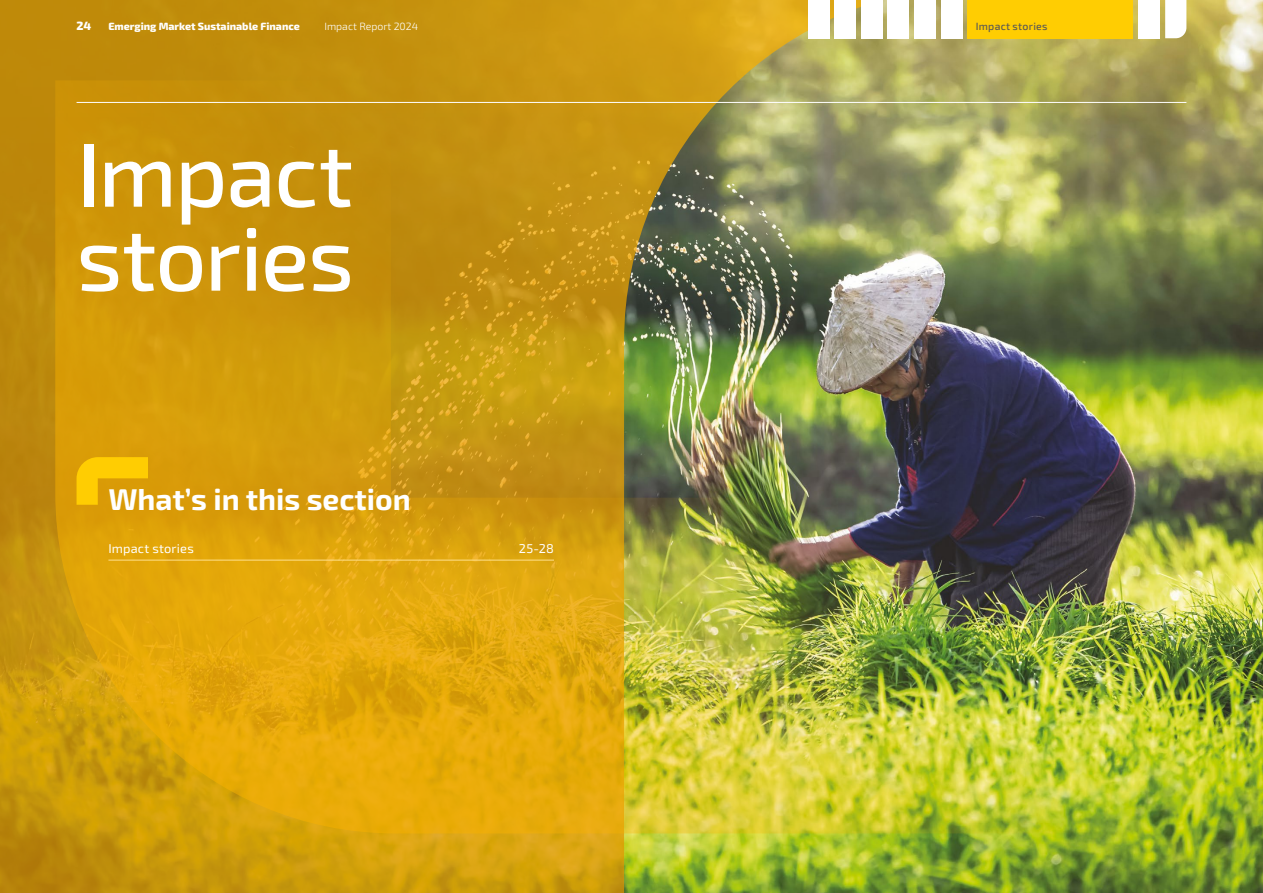
<style>
.page{position:relative;width:1263px;height:893px;background:#fff}
.page>*{position:absolute;margin:0;border:0;box-sizing:border-box;transform-origin:0 0}
.t1{font:500 90px/84px "Exo 2";letter-spacing:-.015em;color:#fff}
.t2{font:700 30px "Exo 2";color:#fff}
.t3{font:12.75px "Exo 2";letter-spacing:.015em;color:#fff}
.t4{font:800 12px "Exo 2";color:#fff}
.t5{font:800 10.5px "Exo 2";color:#fff}
.t6{font:300 10.5px "Exo 2";color:#fff}
.t7{font:500 10.5px "Exo 2";letter-spacing:.025em;color:#575756}
</style>
<div class="page">
<img style="left:0;top:0;width:624px;height:893px">
<img style="left:624px;top:0;width:639px;height:893px">
<img style="left:55px;top:80px;width:1130px;height:753px">
<svg style="left:77px;top:457px;width:71px;height:48px"></svg>
<hr style="left:108px;top:560px;width:446px;height:1px;background:#ffe08c">
<hr style="left:77px;top:102px;width:1109px;height:1px;background:#fff">
<svg style="left:1165px;top:0;width:21px;height:38px"></svg>
<div style="left:1138px;top:0;width:22px;height:38px;background:#fff"></div>
<div style="left:941px;top:0;width:21px;height:38px;background:#fff"></div>
<div style="left:914px;top:0;width:21px;height:38px;background:#fff"></div>
<div style="left:888px;top:0;width:21px;height:38px;background:#fff"></div>
<div style="left:861px;top:0;width:21px;height:38px;background:#fff"></div>
<div style="left:834px;top:0;width:22px;height:38px;background:#fff"></div>
<div style="left:808px;top:0;width:21px;height:38px;background:#fff"></div>
<div style="left:967px;top:0;width:166px;height:38px;background:#ffcd02"></div>
<p class="t4" style="left:77px;top:16px;width:16px">24</p>
<p class="t5" style="left:108px;top:18px;width:193px">Emerging Market Sustainable Finance</p>
<p class="t6" style="left:324px;top:19px;width:95px">Impact Report 2024</p>
<p class="t7" style="left:976px;top:19px;width:73px">Impact stories</p>
<h1 class="t1" style="left:77px;top:129px;width:279px">Impact stories</h1>
<h2 class="t2" style="left:108px;top:477px;width:304px">What’s in this section</h2>
<p class="t3" style="left:108px;top:540px;width:87px">Impact stories</p>
<p class="t3" style="left:519px;top:540px;width:37px">25-28</p>
</div>
